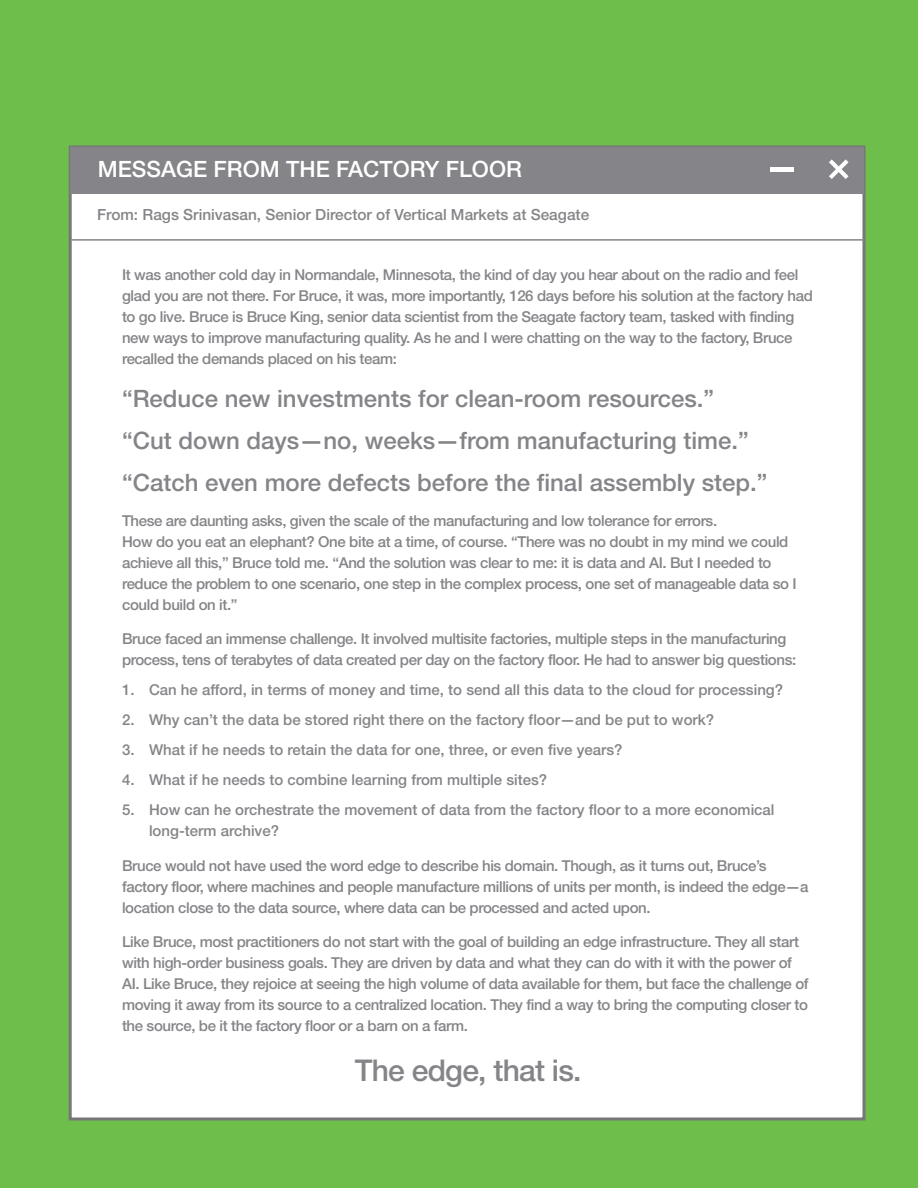
<style>
.page{position:relative;width:918px;height:1188px;background:#6dbe4b}
.page>*{position:absolute;margin:0;border:0;box-sizing:border-box;transform-origin:0 0}
.Body_Secondary_Subhe{font:500 30px "Helvetica Neue LT Std";letter-spacing:-.025em;color:#858589}
.Body_Secondary_Subhe-2{font:500 24px "Helvetica Neue LT Std";color:#858589}
.Subhead{font:500 22.5px "Helvetica Neue LT Std";color:#fff}
.Body_Secondary_Subhe-3{font:500 15.45px "Helvetica Neue LT Std";color:#858589}
.Body_Secondary_Subhe-4{font:500 15px/21px "Helvetica Neue LT Std";letter-spacing:-.025em;color:#858589}
.Body_Secondary_Subhe-5{font:500 15px/21px "Helvetica Neue LT Std";color:#858589}
</style>
<div class="page">
<div style="left:69px;top:146px;width:797px;height:974px;background:#fff;border:3px solid #77777a"></div>
<div style="left:70px;top:147px;width:794px;height:46px;background:#858589"></div>
<hr style="left:771px;top:168px;width:23px;height:4px;background:#fff">
<svg style="left:829px;top:159px;width:20px;height:20px"></svg>
<hr style="left:71px;top:239px;width:793px;height:2px;background:#858589">
<p class="Subhead" style="left:98px;top:155px;width:426px">MESSAGE FROM THE FACTORY FLOOR</p>
<p class="Body_Secondary_Subhe-3" style="left:97px;top:205px;width:494px">From: Rags Srinivasan, Senior Director of Vertical Markets at Seagate</p>
<p class="Body_Secondary_Subhe-4" style="left:122px;top:264px;width:692px">It was another cold day in Normandale, Minnesota, the kind of day you hear about on the radio and feel glad you are not there. For Bruce, it was, more importantly, 126 days before his solution at the factory had to go live. Bruce is Bruce King, senior data scientist from the Seagate factory team, tasked with finding new ways to improve manufacturing quality. As he and I were chatting on the way to the factory, Bruce recalled the demands placed on his team:</p>
<p class="Body_Secondary_Subhe-2" style="left:122px;top:384px;width:594px">“Reduce new investments for clean-room resources.”</p>
<p class="Body_Secondary_Subhe-2" style="left:122px;top:426px;width:628px">“Cut down days—no, weeks—from manufacturing time.”</p>
<p class="Body_Secondary_Subhe-2" style="left:122px;top:468px;width:647px">“Catch even more defects before the final assembly step.”</p>
<p class="Body_Secondary_Subhe-4" style="left:122px;top:510px;width:676px">These are daunting asks, given the scale of the manufacturing and low tolerance for errors.<br>How do you eat an elephant? One bite at a time, of course. “There was no doubt in my mind we could achieve all this,” Bruce told me. “And the solution was clear to me: it is data and AI. But I needed to reduce the problem to one scenario, one step in the complex process, one set of manageable data so I could build on it.”</p>
<p class="Body_Secondary_Subhe-4" style="left:122px;top:628px;width:676px">Bruce faced an immense challenge. It involved multisite factories, multiple steps in the manufacturing process, tens of terabytes of data created per day on the factory floor. He had to answer big questions:</p>
<p class="Body_Secondary_Subhe-5" style="left:122px;top:679px;width:663px">1. Can he afford, in terms of money and time, to send all this data to the cloud for processing?</p>
<p class="Body_Secondary_Subhe-5" style="left:122px;top:709px;width:594px">2. Why can’t the data be stored right there on the factory floor—and be put to work?</p>
<p class="Body_Secondary_Subhe-5" style="left:122px;top:739px;width:502px">3. What if he needs to retain the data for one, three, or even five years?</p>
<p class="Body_Secondary_Subhe-5" style="left:122px;top:769px;width:427px">4. What if he needs to combine learning from multiple sites?</p>
<p class="Body_Secondary_Subhe-5" style="left:149px;top:799px;width:627px;text-indent:-27px">5. How can he orchestrate the movement of data from the factory floor to a more economical long-term archive?</p>
<p class="Body_Secondary_Subhe-4" style="left:122px;top:855px;width:688px">Bruce would not have used the word edge to describe his domain. Though, as it turns out, Bruce’s factory floor, where machines and people manufacture millions of units per month, is indeed the edge—a location close to the data source, where data can be processed and acted upon.</p>
<p class="Body_Secondary_Subhe-4" style="left:122px;top:931px;width:688px">Like Bruce, most practitioners do not start with the goal of building an edge infrastructure. They all start with high-order business goals. They are driven by data and what they can do with it with the power of AI. Like Bruce, they rejoice at seeing the high volume of data available for them, but face the challenge of moving it away from its source to a centralized location. They find a way to bring the computing closer to the source, be it the factory floor or a barn on a farm.</p>
<p class="Body_Secondary_Subhe" style="left:355px;top:1052px;width:228px">The edge, that is.</p>
</div>
